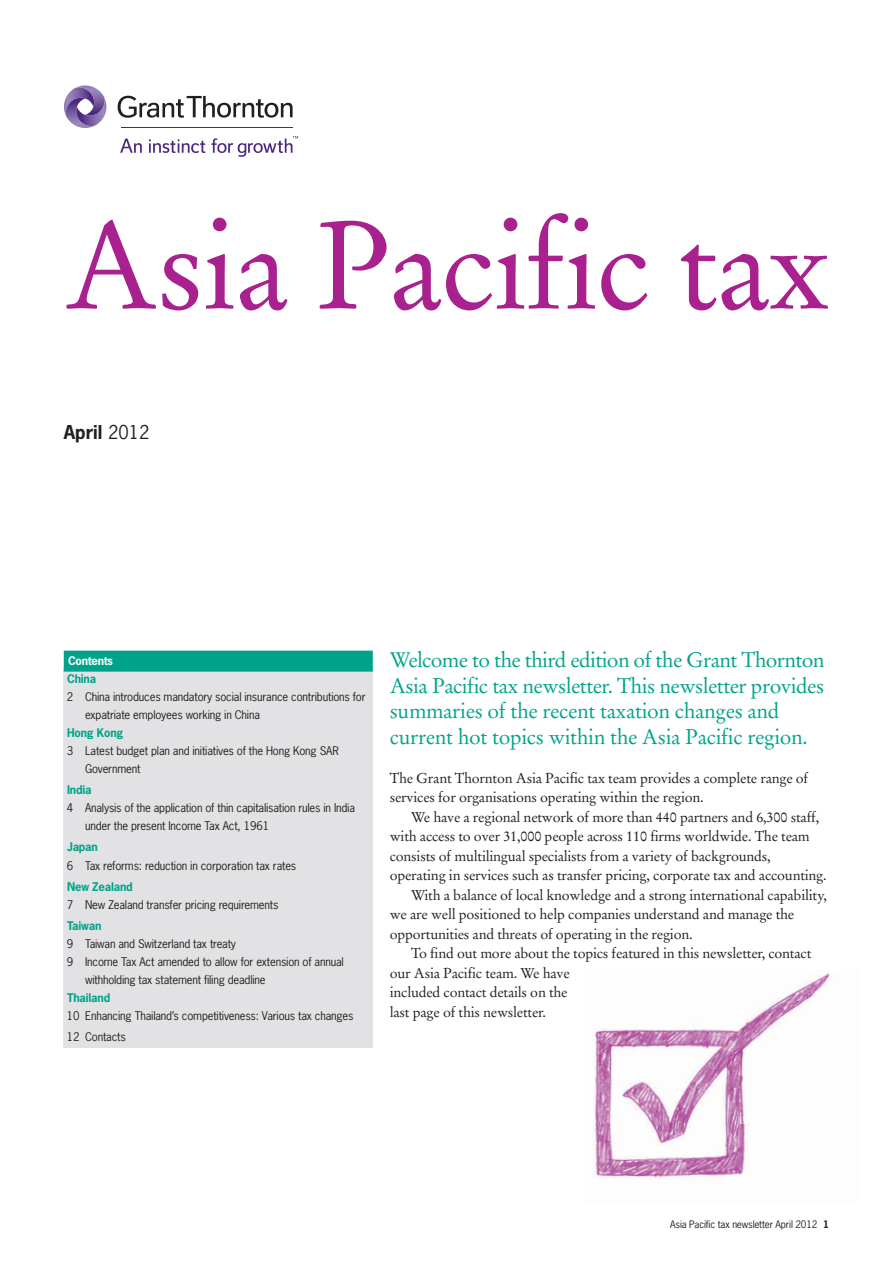
<style>
.page{position:relative;width:893px;height:1263px;background:#fff}
.page>*{position:absolute;margin:0;border:0;box-sizing:border-box;transform-origin:0 0}
.t1{font:122.25px "Stempel Garamond";letter-spacing:-.015em;color:#a8218e}
.t2{font:21px/25.5px "Stempel Garamond";letter-spacing:-.025em;color:#00a38a}
.t3{font:700 18px "News Gothic";color:#231f20}
.t4{font:14.25px/19.5px "Stempel Garamond";letter-spacing:-.015em;color:#231f20}
.t5{font:11.25px/18px "News Gothic";letter-spacing:-.015em;color:#231f20}
.t6{font:700 11.25px "News Gothic";letter-spacing:-.015em;color:#00a38a}
.t7{font:700 11.25px "News Gothic";letter-spacing:-.015em;color:#fff}
.t8{font:9.75px "News Gothic";letter-spacing:-.015em;color:#231f20}
.s1{font-weight:400}
.s2{font-weight:700}
</style>
<div class="page">
<img style="left:594px;top:973px;width:238px;height:206px">
<svg style="left:118px;top:96px;width:175px;height:22px"></svg>
<svg style="left:64px;top:85px;width:43px;height:43px"></svg>
<svg style="left:120px;top:139px;width:22px;height:14px"></svg>
<svg style="left:149px;top:139px;width:56px;height:14px"></svg>
<svg style="left:211px;top:136px;width:87px;height:21px"></svg>
<hr style="left:121px;top:128px;width:172px;height:1px;background:#4e2582">
<div style="left:64px;top:668px;width:309px;height:380px;background:#e2e2e4"></div>
<div style="left:64px;top:651px;width:309px;height:21px;background:#00a38a"></div>
<h1 class="t1" style="left:64px;top:213px;width:768px">Asia Pacific tax</h1>
<p class="t3" style="left:64px;top:422px;width:87px">April <span class="s1">2012</span></p>
<p class="t7" style="left:68px;top:655px;width:47px">Contents</p>
<p class="t6" style="left:67px;top:673px;width:31px">China</p>
<p class="t5" style="left:85px;top:689px;width:282px;text-indent:-18px">2 China introduces mandatory social insurance contributions for expatriate employees working in China</p>
<p class="t6" style="left:67px;top:727px;width:58px">Hong Kong</p>
<p class="t5" style="left:85px;top:743px;width:255px;text-indent:-18px">3 Latest budget plan and initiatives of the Hong Kong SAR<br>Government</p>
<p class="t6" style="left:67px;top:784px;width:26px">India</p>
<p class="t5" style="left:85px;top:800px;width:271px;text-indent:-18px">4 Analysis of the application of thin capitalisation rules in India under the present Income Tax Act, 1961</p>
<p class="t6" style="left:67px;top:841px;width:32px">Japan</p>
<p class="t5" style="left:67px;top:857px;width:231px">6 Tax reforms: reduction in corporation tax rates</p>
<p class="t6" style="left:67px;top:880px;width:67px">New Zealand</p>
<p class="t5" style="left:67px;top:896px;width:213px">7 New Zealand transfer pricing requirements</p>
<p class="t6" style="left:67px;top:919px;width:36px">Taiwan</p>
<p class="t5" style="left:67px;top:935px;width:171px">9 Taiwan and Switzerland tax treaty</p>
<p class="t5" style="left:67px;top:953px;width:278px">9 Income Tax Act amended to allow for extension of annual</p>
<p class="t5" style="left:85px;top:971px;width:182px">withholding tax statement filing deadline</p>
<p class="t6" style="left:67px;top:991px;width:45px">Thailand</p>
<p class="t5" style="left:67px;top:1005px;width:288px;line-height:21px">10 Enhancing Thailand’s competitiveness: Various tax changes<br>12 Contacts</p>
<h2 class="t2" style="left:390px;top:649px;width:436px">Welcome to the third edition of the Grant Thornton Asia Pacific tax newsletter. This newsletter provides summaries of the recent taxation changes and current hot topics within the Asia Pacific region.</h2>
<p class="t4" style="left:390px;top:769px;width:420px">The Grant Thornton Asia Pacific tax team provides a complete range of services for organisations operating within the region.</p>
<p class="t4" style="left:411px;top:808px;width:410px">We have a regional network of more than 440 partners and 6,300 staff,</p>
<p class="t4" style="left:390px;top:828px;width:421px">with access to over 31,000 people across 110 firms worldwide. The team</p>
<p class="t4" style="left:390px;top:847px;width:382px">consists of multilingual specialists from a variety of backgrounds,</p>
<p class="t4" style="left:390px;top:867px;width:438px">operating in services such as transfer pricing, corporate tax and accounting.</p>
<p class="t4" style="left:411px;top:886px;width:417px">With a balance of local knowledge and a strong international capability,</p>
<p class="t4" style="left:390px;top:906px;width:406px">we are well positioned to help companies understand and manage the</p>
<p class="t4" style="left:390px;top:925px;width:304px">opportunities and threats of operating in the region.</p>
<p class="t4" style="left:411px;top:945px;width:402px">To find out more about the topics featured in this newsletter, contact</p>
<p class="t4" style="left:390px;top:964px;width:182px">our Asia Pacific team. We have</p>
<p class="t4" style="left:390px;top:984px;width:179px">included contact details on the</p>
<p class="t4" style="left:390px;top:1003px;width:158px">last page of this newsletter.</p>
<p class="t8" style="left:670px;top:1219px;width:160px">Asia Pacific tax newsletter April 2012 <span class="s2">1</span></p>
</div>
